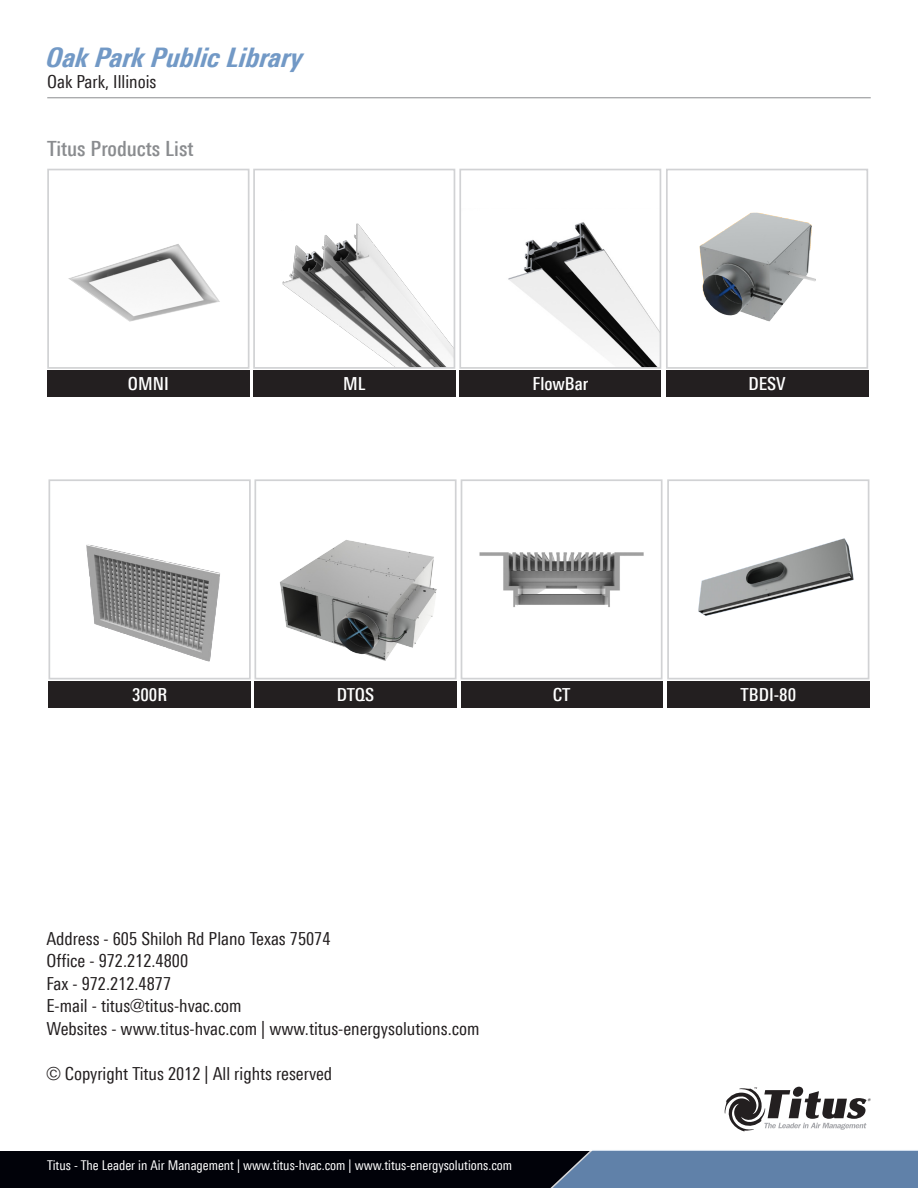
<style>
.page{position:relative;width:918px;height:1188px;background:#fff}
.page>*{position:absolute;margin:0;border:0;box-sizing:border-box;transform-origin:0 0}
.t1{font:italic 800 condensed 27px "LT Univers";color:#7299c6}
.t2{font:500 condensed 21px "LT Univers";color:#8a8c8f}
.t3{font:condensed 18px "LT Univers";color:#231f20}
.Figure_Title{font:500 condensed 18px "LT Univers";color:#fff}
.t4{font:condensed 13.5px "LT Univers";color:#fff}
</style>
<div class="page">
<hr style="left:47px;top:98px;width:824px;height:1px;background:#8a8c8f">
<img style="left:68px;top:244px;width:152px;height:78px">
<div style="left:47px;top:169px;width:203px;height:200px;border:2px solid #d1d2d4"></div>
<img style="left:282px;top:223px;width:170px;height:143px">
<div style="left:253px;top:169px;width:202px;height:200px;border:2px solid #d1d2d4"></div>
<img style="left:508px;top:222px;width:150px;height:144px">
<div style="left:459px;top:169px;width:202px;height:200px;border:2px solid #d1d2d4"></div>
<img style="left:699px;top:212px;width:117px;height:110px">
<div style="left:666px;top:169px;width:202px;height:200px;border:2px solid #d1d2d4"></div>
<div style="left:47px;top:370px;width:202px;height:27px;background:#231f20"></div>
<div style="left:253px;top:370px;width:202px;height:27px;background:#231f20"></div>
<div style="left:459px;top:370px;width:202px;height:27px;background:#231f20"></div>
<div style="left:666px;top:371px;width:202px;height:26px;background:#231f20"></div>
<img style="left:86px;top:544px;width:134px;height:118px">
<div style="left:48px;top:479px;width:203px;height:200px;border:2px solid #d1d2d4"></div>
<img style="left:280px;top:540px;width:157px;height:121px">
<div style="left:254px;top:479px;width:203px;height:200px;border:2px solid #d1d2d4"></div>
<img style="left:479px;top:552px;width:165px;height:55px">
<div style="left:461px;top:479px;width:202px;height:200px;border:2px solid #d1d2d4"></div>
<img style="left:698px;top:538px;width:156px;height:78px">
<div style="left:667px;top:479px;width:202px;height:200px;border:2px solid #d1d2d4"></div>
<div style="left:49px;top:681px;width:202px;height:27px;background:#231f20"></div>
<div style="left:254px;top:681px;width:203px;height:27px;background:#231f20"></div>
<div style="left:461px;top:681px;width:202px;height:27px;background:#231f20"></div>
<div style="left:667px;top:681px;width:203px;height:27px;background:#231f20"></div>
<hr style="left:0;top:1151px;width:918px;height:1px;background:#7299c6">
<svg style="left:724px;top:1086px;width:147px;height:46px"></svg>
<div style="left:0;top:1152px;width:918px;height:36px;background:#010209"></div>
<svg style="left:485px;top:1150px;width:433px;height:38px"></svg>
<p class="t1" style="left:47px;top:41px;width:258px">Oak Park Public Library</p>
<p class="t3" style="left:47px;top:71px;width:111px">Oak Park, Illinois</p>
<p class="t2" style="left:47px;top:136px;width:148px">Titus Products List</p>
<p class="Figure_Title" style="left:128px;top:373px;width:42px">OMNI</p>
<p class="Figure_Title" style="left:343px;top:373px;width:24px">ML</p>
<p class="Figure_Title" style="left:533px;top:373px;width:57px">FlowBar</p>
<p class="Figure_Title" style="left:748px;top:373px;width:39px">DESV</p>
<p class="Figure_Title" style="left:132px;top:684px;width:37px">300R</p>
<p class="Figure_Title" style="left:337px;top:684px;width:39px">DTQS</p>
<p class="Figure_Title" style="left:553px;top:684px;width:19px">CT</p>
<p class="Figure_Title" style="left:741px;top:684px;width:57px">TBDI-80</p>
<p class="t3" style="left:46px;top:928px;width:286px">Address - 605 Shiloh Rd Plano Texas 75074</p>
<p class="t3" style="left:46px;top:950px;width:143px">Office - 972.212.4800</p>
<p class="t3" style="left:46px;top:973px;width:126px">Fax - 972.212.4877</p>
<p class="t3" style="left:46px;top:995px;width:197px">E-mail - titus@titus-hvac.com</p>
<p class="t3" style="left:46px;top:1018px;width:435px">Websites - www.titus-hvac.com | www.titus-energysolutions.com</p>
<p class="t3" style="left:46px;top:1063px;width:287px">© Copyright Titus 2012 | All rights reserved</p>
<p class="t4" style="left:47px;top:1157px;width:467px">Titus - The Leader in Air Management | www.titus-hvac.com | www.titus-energysolutions.com</p>
</div>
